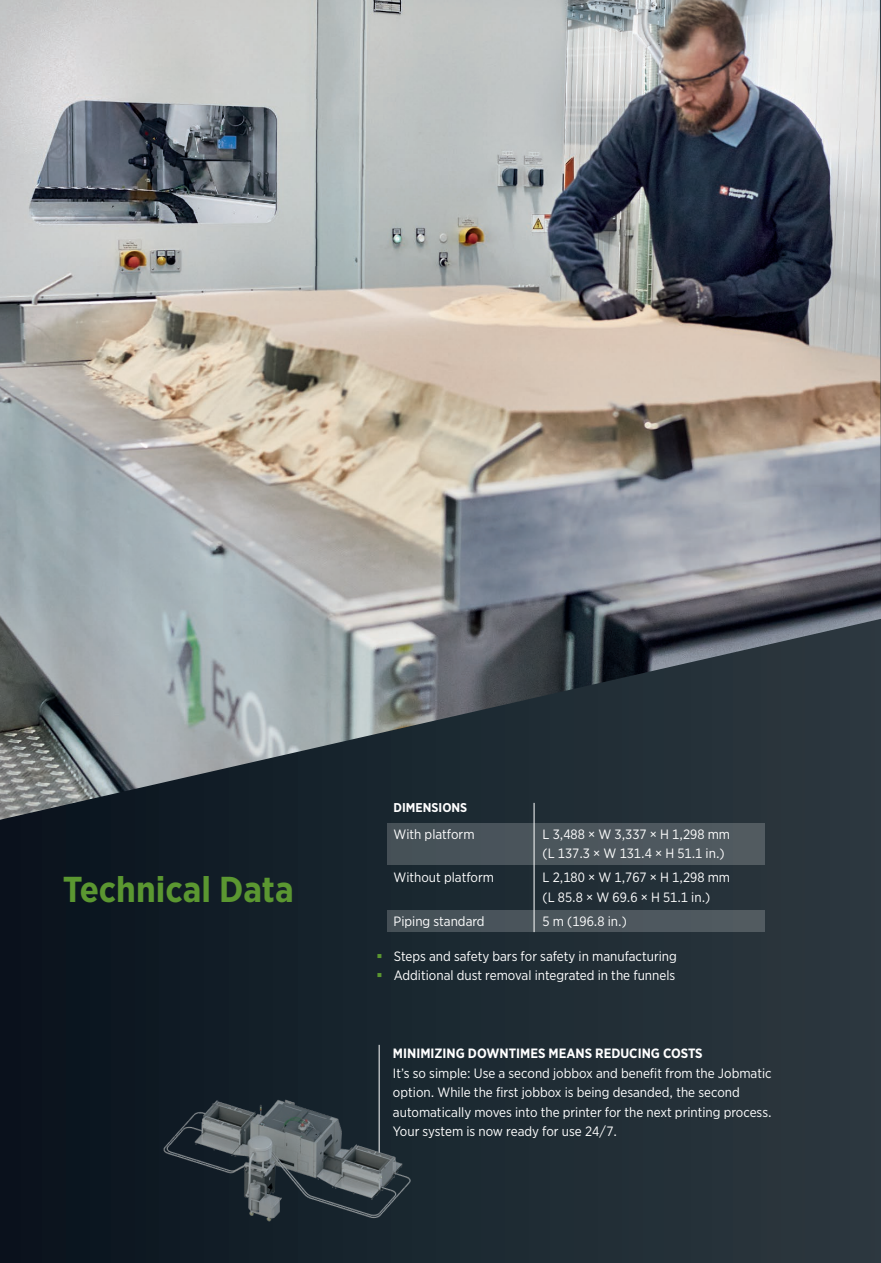
<style>
.page{position:relative;width:881px;height:1263px;background:#fff}
.page>*{position:absolute;margin:0;border:0;box-sizing:border-box;transform-origin:0 0}
.t1{font:700 36px "Gotham Narrow";color:#5b9731}
.t2{font:13.5px/19.5px "Gotham Narrow";color:#fff}
.t3{font:700 13.5px "Gotham Narrow";color:#fff}
.t4{font:700 12.75px "Gotham Narrow";color:#fff}
</style>
<div class="page">
<div style="left:0;top:0;width:880px;height:1263px;background:linear-gradient(to right,#08131d,#2d3a41)"></div>
<img style="left:0;top:0;width:880px;height:820px">
<hr style="left:378px;top:1045px;width:1px;height:118px;background:#fff">
<img style="left:145px;top:1079px;width:280px;height:163px">
<div style="left:387px;top:823px;width:377px;height:42px;background:#4c565c"></div>
<div style="left:387px;top:910px;width:377px;height:22px;background:#4c565c"></div>
<hr style="left:533px;top:803px;width:1px;height:129px;background:#fff">
<svg style="left:377px;top:954px;width:4px;height:4px"></svg>
<svg style="left:377px;top:973px;width:4px;height:4px"></svg>
<h1 class="t1" style="left:63px;top:866px;width:232px">Technical Data</h1>
<p class="t4" style="left:393px;top:799px;width:75px">DIMENSIONS</p>
<p class="t2" style="left:393px;top:824px;width:82px">With platform</p>
<p class="t2" style="left:542px;top:824px;width:189px">L 3,488 × W 3,337 × H 1,298 mm (L 137.3 × W 131.4 × H 51.1 in.)</p>
<p class="t2" style="left:393px;top:867px;width:102px">Without platform</p>
<p class="t2" style="left:542px;top:867px;width:189px">L 2,180 × W 1,767 × H 1,298 mm (L 85.8 × W 69.6 × H 51.1 in.)</p>
<p class="t2" style="left:393px;top:911px;width:92px">Piping standard</p>
<p class="t2" style="left:542px;top:911px;width:86px">5 m (196.8 in.)</p>
<p class="t2" style="left:393px;top:946px;width:284px">Steps and safety bars for safety in manufacturing<br>Additional dust removal integrated in the funnels</p>
<p class="t3" style="left:393px;top:1045px;width:311px">MINIMIZING DOWNTIMES MEANS REDUCING COSTS</p>
<p class="t2" style="left:393px;top:1063px;width:380px">It’s so simple: Use a second jobbox and benefit from the Jobmatic option. While the first jobbox is being desanded, the second automatically moves into the printer for the next printing process.<br>Your system is now ready for use 24/7.</p>
</div>
